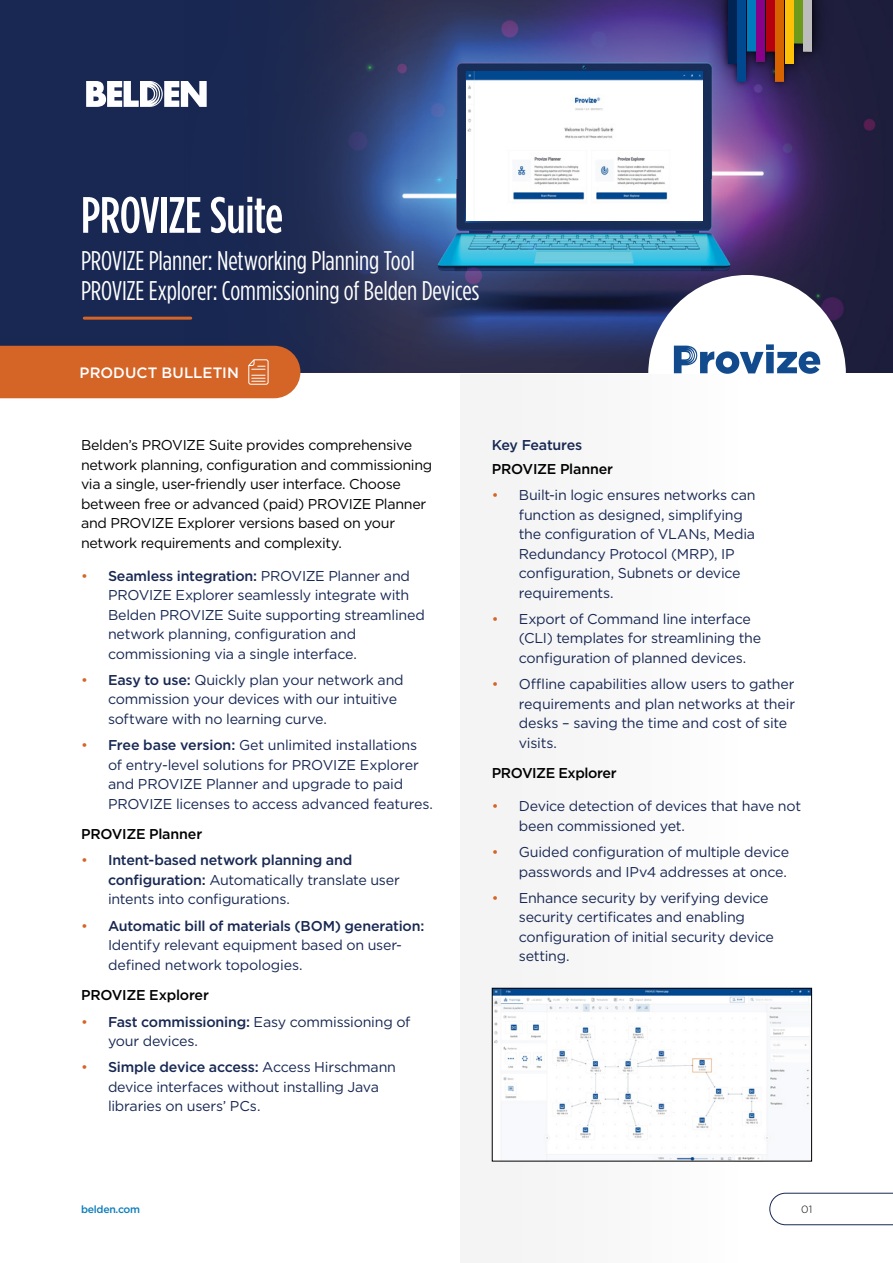
<style>
.page{position:relative;width:893px;height:1263px;background:#fff}
.page>*{position:absolute;margin:0;border:0;box-sizing:border-box;transform-origin:0 0}
.t1{font:500 51px "Gotham Condensed";letter-spacing:-.01em;color:#fff}
.t2{font:27px/30px "Gotham Condensed";letter-spacing:-.005em;color:#fff}
.t3{font:500 15px "Gotham";letter-spacing:.005em;color:#fff}
.t4{font:14.25px/19.5px "Gotham";letter-spacing:-.015em;color:#182853}
.t5{font:14.25px/19.5px "Gotham";letter-spacing:-.02em;color:#000}
.t6{font:500 14.25px "Gotham";letter-spacing:-.02em;color:#000}
.t7{font:500 14.25px "Gotham";letter-spacing:-.02em;color:#182853}
.t8{font:500 10.5px "Gotham";letter-spacing:-.025em;color:#0b7dbb}
.t9{font:300 10.5px "Gotham";color:#000}
.s1{color:#d56427}
.s2{font-weight:500}
</style>
<div class="page">
<img style="left:300px;top:0;width:593px;height:373px">
<div style="left:648px;top:275px;width:198px;height:198px;background:#fff;border-radius:50%"></div>
<svg style="left:674px;top:344px;width:146px;height:30px"></svg>
<div style="left:460px;top:374px;width:278px;height:889px;background:#f4f4f4"></div>
<div style="left:0;top:0;width:168px;height:372px;background:#182853"></div>
<svg style="left:168px;top:0;width:232px;height:372px;background:#202d57"></svg>
<hr style="left:84px;top:317px;width:107px;height:3px;background:#d56427">
<svg style="left:86px;top:81px;width:121px;height:26px"></svg>
<div style="left:0;top:346px;width:300px;height:52px;background:#d56427"></div>
<img style="left:467px;top:72px;width:236px;height:149px">
<img style="left:494px;top:990px;width:316px;height:169px">
<div style="left:492px;top:988px;width:320px;height:173px;border:1px solid #000"></div>
<svg style="left:769px;top:1193px;width:124px;height:32px"></svg>
<div style="left:706px;top:0;width:128px;height:102px;background:#000;opacity:.75"></div>
<div style="left:766px;top:0;width:8px;height:51px;background:#b7000e"></div>
<div style="left:775px;top:0;width:9px;height:81px;background:#d66300"></div>
<div style="left:794px;top:0;width:8px;height:43px;background:#6e9a1c"></div>
<div style="left:757px;top:0;width:8px;height:61px;background:#890089"></div>
<div style="left:738px;top:0;width:8px;height:81px;background:#004990"></div>
<div style="left:785px;top:0;width:8px;height:64px;background:#ffc107"></div>
<div style="left:804px;top:0;width:8px;height:51px;background:#bdbdbd"></div>
<div style="left:747px;top:0;width:8px;height:51px;background:#007cbe"></div>
<div style="left:728px;top:0;width:8px;height:64px;background:#002554"></div>
<h1 class="t1" style="left:81px;top:185px;width:203px">PROVIZE Suite</h1>
<h2 class="t2" style="left:81px;top:246px;width:400px">PROVIZE Planner: Networking Planning Tool<br>PROVIZE Explorer: Commissioning of Belden Devices</h2>
<p class="t3" style="left:80px;top:362px;width:161px">PRODUCT BULLETIN</p>
<p class="t5" style="left:81px;top:435px;width:353px">Belden’s PROVIZE Suite provides comprehensive network planning, configuration and commissioning via a single, user-friendly user interface. Choose between free or advanced (paid) PROVIZE Planner and PROVIZE Explorer versions based on your network requirements and complexity.</p>
<p class="t4" style="left:108px;top:565px;width:318px;text-indent:-27px"><span class="s1">•</span> <span class="s2">Seamless integration:</span> PROVIZE Planner and PROVIZE Explorer seamlessly integrate with Belden PROVIZE Suite supporting streamlined network planning, configuration and commissioning via a single interface.</p>
<p class="t4" style="left:108px;top:670px;width:297px;text-indent:-27px"><span class="s1">•</span> <span class="s2">Easy to use:</span> Quickly plan your network and commission your devices with our intuitive software with no learning curve.</p>
<p class="t4" style="left:108px;top:735px;width:326px;text-indent:-27px"><span class="s1">•</span> <span class="s2">Free base version:</span> Get unlimited installations of entry-level solutions for PROVIZE Explorer and PROVIZE Planner and upgrade to paid PROVIZE licenses to access advanced features.</p>
<p class="t6" style="left:81px;top:825px;width:123px">PROVIZE Planner</p>
<p class="t4" style="left:108px;top:850px;width:293px;text-indent:-27px"><span class="s1">•</span> <span class="s2">Intent-based network planning and configuration:</span> Automatically translate user intents into configurations.</p>
<p class="t4" style="left:108px;top:915px;width:318px;text-indent:-27px"><span class="s1">•</span> <span class="s2">Automatic bill of materials (BOM) generation:<br></span>Identify relevant equipment based on user&shy;defined network topologies.</p>
<p class="t6" style="left:81px;top:986px;width:129px">PROVIZE Explorer</p>
<p class="t4" style="left:108px;top:1011px;width:304px;text-indent:-27px"><span class="s1">•</span> <span class="s2">Fast commissioning:</span> Easy commissioning of your devices.</p>
<p class="t4" style="left:108px;top:1057px;width:290px;text-indent:-27px"><span class="s1">•</span> <span class="s2">Simple device access:</span> Access Hirschmann device interfaces without installing Java libraries on users’ PCs.</p>
<p class="t7" style="left:492px;top:436px;width:92px">Key Features</p>
<p class="t6" style="left:492px;top:460px;width:123px">PROVIZE Planner</p>
<p class="t4" style="left:519px;top:485px;width:238px;text-indent:-27px"><span class="s1">•</span> Built-in logic ensures networks can function as designed, simplifying the configuration of VLANs, Media<br>Redundancy Protocol (MRP), IP configuration, Subnets or device requirements.</p>
<p class="t4" style="left:519px;top:609px;width:244px;text-indent:-27px"><span class="s1">•</span> Export of Command line interface (CLI) templates for streamlining the configuration of planned devices.</p>
<p class="t4" style="left:519px;top:674px;width:278px;text-indent:-27px"><span class="s1">•</span> Offline capabilities allow users to gather requirements and plan networks at their desks – saving the time and cost of site visits.</p>
<p class="t6" style="left:492px;top:764px;width:126px">PROVIZE Explorer</p>
<p class="t4" style="left:519px;top:796px;width:284px;text-indent:-27px"><span class="s1">•</span> Device detection of devices that have not been commissioned yet.</p>
<p class="t4" style="left:492px;top:842px;width:299px;text-align:right"><span class="s1">•</span> Guided configuration of multiple device passwords and IPv4 addresses at once.</p>
<p class="t4" style="left:519px;top:888px;width:257px;text-indent:-27px"><span class="s1">•</span> Enhance security by verifying device security certificates and enabling configuration of initial security device setting.</p>
<p class="t8" style="left:81px;top:1202px;width:61px">belden.com</p>
<p class="t9" style="left:801px;top:1203px;width:12px">01</p>
</div>
